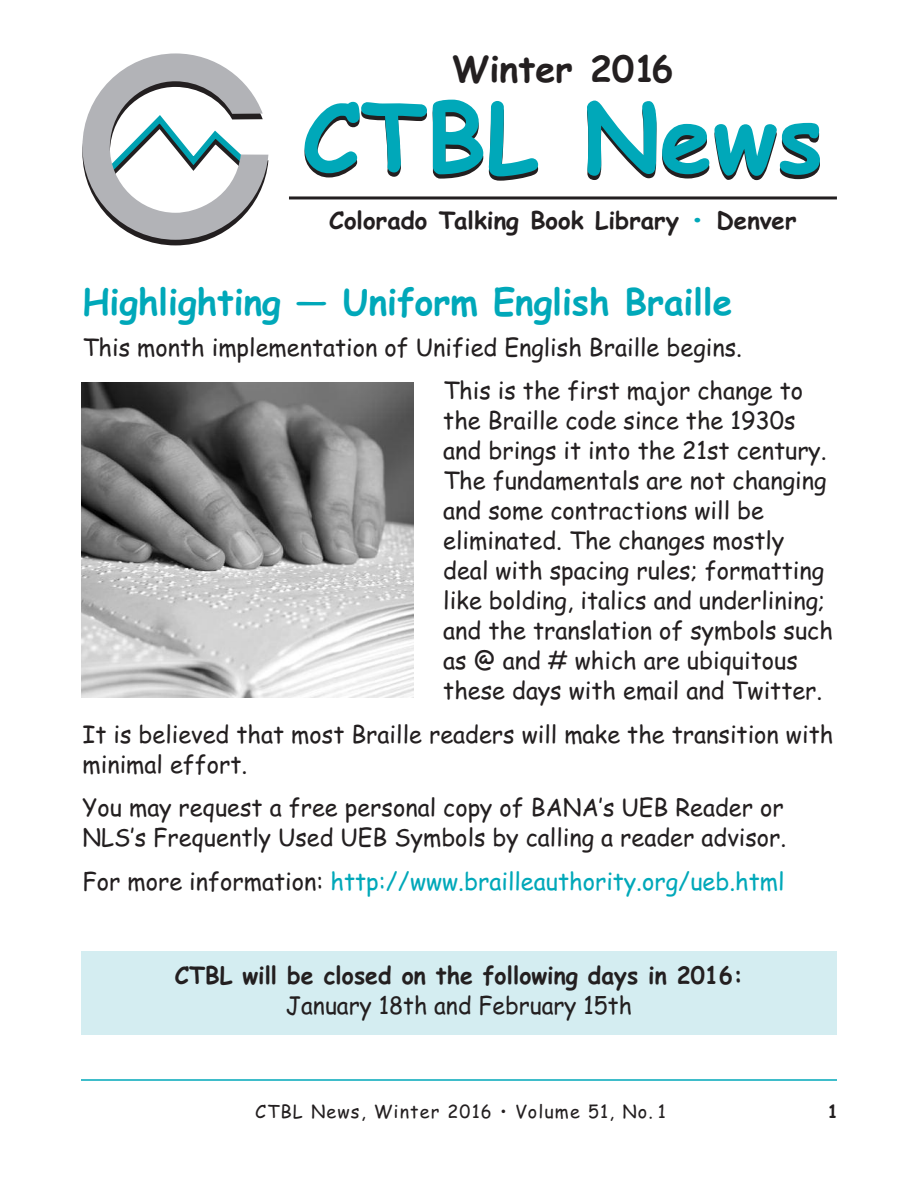
<style>
.page{position:relative;width:918px;height:1188px;background:#fff}
.page>*{position:absolute;margin:0;border:0;box-sizing:border-box;transform-origin:0 0}
.t1{font:700 94.5px "Comic Sans MS";color:#00a8b9}
.t2{font:700 36px "Comic Sans MS";color:#00a8b9}
.t3{font:700 36px "Comic Sans MS";color:#231f20}
.t4{font:24px/30px "Comic Sans MS";color:#231f20}
.t5{font:24px "Comic Sans MS";color:#00a8b9}
.t6{font:700 24px "Comic Sans MS";color:#231f20;scale:.96 1}
.t7{font:700 24px "Comic Sans MS";color:#231f20}
.t8{font:24px "Comic Sans MS";color:#231f20;scale:.96 1}
.t9{font:18px "Comic Sans MS";letter-spacing:.06em;color:#231f20}
.t10{font:700 18px "Comic Sans MS";color:#231f20}
.s1{color:#00a8b9}
.s2{color:#231f20}
</style>
<div class="page">
<hr style="left:81px;top:1079px;width:756px;height:2px;background:#00a8b9">
<svg style="left:82px;top:53px;width:186px;height:192px"></svg>
<hr style="left:289px;top:196px;width:548px;height:3px;background:#231f20">
<div style="left:81px;top:951px;width:756px;height:84px;background:#d4edf1"></div>
<img style="left:81px;top:383px;width:332px;height:314px">
<h2 class="t3" style="left:452px;top:49px;width:223px">Winter 2016</h2>
<h1 class="t1" style="left:302px;top:84px;width:523px">CTBL News</h1>
<p class="t7" style="left:329px;top:207px;width:469px">Colorado Talking Book Library <span class="s1">•</span> Denver</p>
<h2 class="t2" style="left:83px;top:281px;width:652px">Highlighting — Uniform English Braille</h2>
<p class="t4" style="left:443px;top:326px;width:362px;line-height:43.5px;text-indent:-361px">This month implementation of Unified English Braille begins.<br>This is the first major change to</p>
<p class="t4" style="left:443px;top:406px;width:391px">the Braille code since the 1930s and brings it into the 21st century.<br>The fundamentals are not changing and some contractions will be eliminated. The changes mostly deal with spacing rules; formatting like bolding, italics and underlining; and the translation of symbols such as @ and # which are ubiquitous these days with email and Twitter.</p>
<p class="t4" style="left:83px;top:719px;width:752px">It is believed that most Braille readers will make the transition with minimal effort.</p>
<p class="t4" style="left:83px;top:793px;width:705px">You may request a free personal copy of BANA’s UEB Reader or<br>NLS’s Frequently Used UEB Symbols by calling a reader advisor.</p>
<p class="t5" style="left:83px;top:867px;width:704px"><span class="s2">For more information:</span> http://www.brailleauthority.org/ueb.html</p>
<p class="t6" style="left:175px;top:962px;width:593px">CTBL will be closed on the following days in 2016:</p>
<p class="t8" style="left:286px;top:992px;width:362px">January 18th and February 15th</p>
<p class="t9" style="left:255px;top:1102px;width:412px">CTBL News, Winter 2016 • Volume 51, No. 1</p>
<p class="t10" style="left:828px;top:1102px;width:12px">1</p>
</div>
